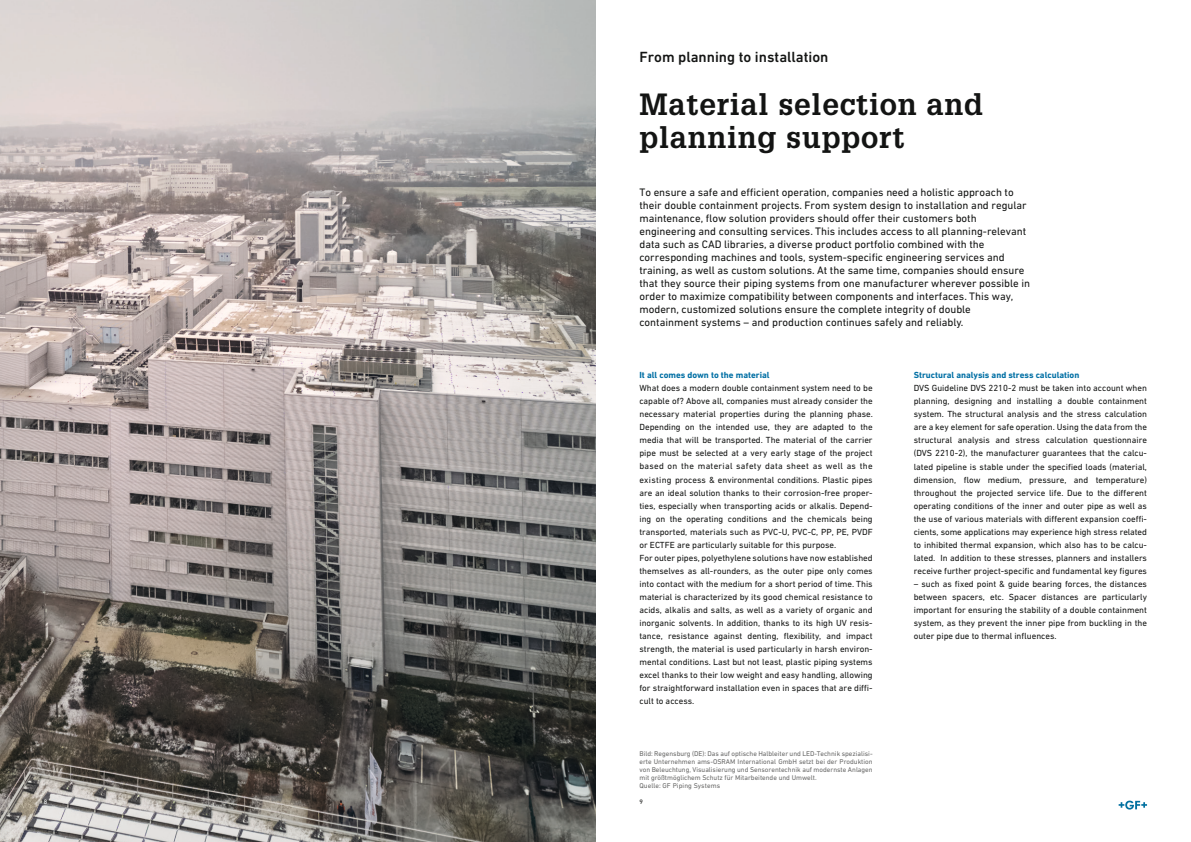
<style>
.page{position:relative;width:1191px;height:842px;background:#fff}
.page>*{position:absolute;margin:0;border:0;box-sizing:border-box;transform-origin:0 0}
.t1{font:700 30px/32.6px "Glypha LT Pro";letter-spacing:.025em;color:#131413}
.t2{font:500 15px "DIN Next W1 G";color:#131413}
.t3{font:11px/13px "DIN Next W1 G";color:#131413}
.t4{font:9px/13px "DIN Next W1 G";color:#131413;text-align:justify}
.t5{font:700 9px "DIN Next W1 G";color:#006fa4}
.t6{font:7px/8px "DIN Next W1 G";color:#686867}
.t7{font:6.5px "DIN Next W1 G";color:#fff}
.t8{font:6.5px "DIN Next W1 G";color:#131413}
</style>
<div class="page">
<img style="left:0;top:0;width:595px;height:842px">
<svg style="left:1118px;top:801px;width:29px;height:8px"></svg>
<h2 class="t2" style="left:639px;top:49px;width:190px">From planning to installation</h2>
<h1 class="t1" style="left:639px;top:87px;width:345px">Material selection and planning support</h1>
<p class="t3" style="left:639px;top:185px;width:392px">To ensure a safe and efficient operation, companies need a holistic approach to their double containment projects. From system design to installation and regular maintenance, flow solution providers should offer their customers both engineering and consulting services. This includes access to all planning-relevant data such as CAD libraries, a diverse product portfolio combined with the corresponding machines and tools, system-specific engineering services and training, as well as custom solutions. At the same time, companies should ensure that they source their piping systems from one manufacturer wherever possible in order to maximize compatibility between components and interfaces. This way, modern, customized solutions ensure the complete integrity of double containment systems – and production continues safely and reliably.</p>
<p class="t5" style="left:639px;top:370px;width:132px">It all comes down to the material</p>
<p class="t4" style="left:639px;top:382px;width:235px;text-align:left">What does a modern double containment system need to be capable of? Above all, companies must already consider the necessary material properties during the planning phase.<br>Depending on the intended use, they are adapted to the media that will be transported. The material of the carrier pipe must be selected at a very early stage of the project based on the material safety data sheet as well as the existing process &amp; environmental conditions. Plastic pipes are an ideal solution thanks to their corrosion-free proper&shy;ties, especially when transporting acids or alkalis. Depend&shy;ing on the operating conditions and the chemicals being transported, materials such as PVC-U, PVC-C, PP, PE, PVDF or ECTFE are particularly suitable for this purpose.<br>For outer pipes, polyethylene solutions have now established themselves as all-rounders, as the outer pipe only comes into contact with the medium for a short period of time. This material is characterized by its good chemical resistance to acids, alkalis and salts, as well as a variety of organic and inorganic solvents. In addition, thanks to its high UV resis&shy;tance, resistance against denting, flexibility, and impact strength, the material is used particularly in harsh environ&shy;mental conditions. Last but not least, plastic piping systems excel thanks to their low weight and easy handling, allowing for straightforward installation even in spaces that are diffi&shy;cult to access.</p>
<p class="t6" style="left:639px;top:749px;width:235px">Bild: Regensburg (DE): Das auf optische Halbleiter und LED-Technik spezialisi&shy;erte Unternehmen ams-OSRAM International GmbH setzt bei der Produktion von Beleuchtung, Visualisierung und Sensorentechnik auf modernste Anlagen mit größtmöglichem Schutz für Mitarbeitende und Umwelt.<br>Quelle: GF Piping Systems</p>
<p class="t7" style="left:44px;top:798px;width:5px">8</p>
<p class="t8" style="left:639px;top:798px;width:5px">9</p>
<p class="t5" style="left:913px;top:370px;width:167px">Structural analysis and stress calculation</p>
<p class="t4" style="left:913px;top:382px;width:235px">DVS Guideline DVS 2210-2 must be taken into account when planning, designing and installing a double containment system. The structural analysis and the stress calculation are a key element for safe operation. Using the data from the structural analysis and stress calculation questionnaire (DVS 2210-2), the manufacturer guarantees that the calcu&shy;lated pipeline is stable under the specified loads (material, dimension, flow medium, pressure, and temperature) throughout the projected service life. Due to the different operating conditions of the inner and outer pipe as well as the use of various materials with different expansion coeffi&shy;cients, some applications may experience high stress related to inhibited thermal expansion, which also has to be calcu&shy;lated. In addition to these stresses, planners and installers receive further project-specific and fundamental key figures</p>
<p class="t4" style="left:913px;top:577px;width:235px">– such as fixed point &amp; guide bearing forces, the distances between spacers, etc. Spacer distances are particularly important for ensuring the stability of a double containment system, as they prevent the inner pipe from buckling in the outer pipe due to thermal influences.</p>
</div>
